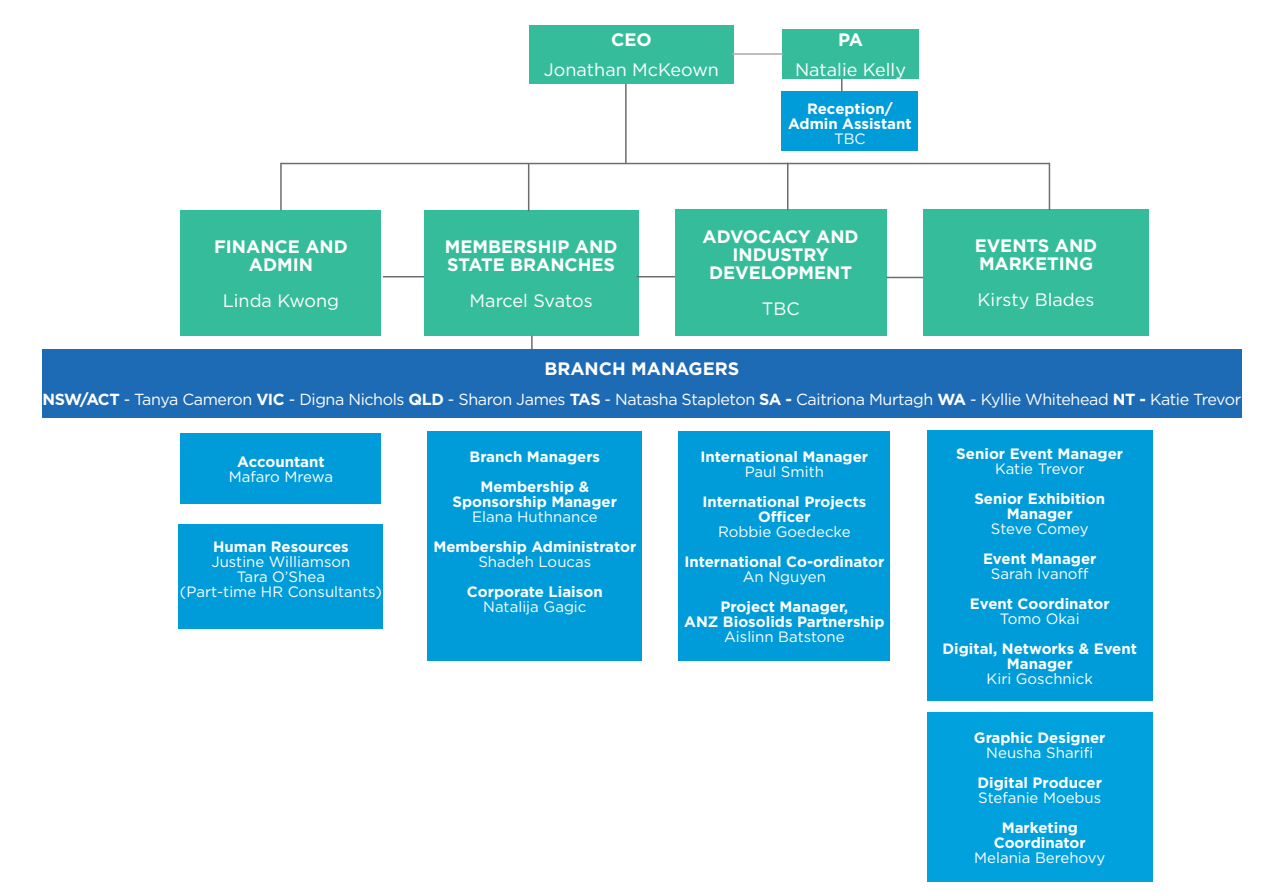
<style>
.page{position:relative;width:1263px;height:893px;background:#fff}
.page>*{position:absolute;margin:0;border:0;box-sizing:border-box;transform-origin:0 0}
.t1{font:700 18px/18px "Gotham";color:#fff;text-align:center}
.t2{font:18px/30px "Gotham";color:#fff;text-align:center}
.t3{font:16.05px "Gotham";letter-spacing:-.025em;color:#fff}
.t4{font:700 15px/15px "Gotham";color:#fff;text-align:center}
.t5{font:15px/15px "Gotham";color:#fff;text-align:center}
.s1{font-weight:700}
.s2{font-weight:400}
</style>
<div class="page">
<div style="left:181px;top:433px;width:200px;height:70px;background:#009cd9"></div>
<div style="left:529px;top:25px;width:204px;height:58px;background:#35bd9b"></div>
<div style="left:782px;top:29px;width:136px;height:50px;background:#35bd9b"></div>
<div style="left:181px;top:210px;width:200px;height:126px;background:#35bd9b"></div>
<div style="left:424px;top:210px;width:214px;height:126px;background:#35bd9b"></div>
<div style="left:675px;top:209px;width:211px;height:127px;background:#35bd9b"></div>
<div style="left:923px;top:209px;width:226px;height:127px;background:#35bd9b"></div>
<div style="left:428px;top:431px;width:214px;height:229px;background:#009cd9"></div>
<div style="left:679px;top:431px;width:211px;height:229px;background:#009cd9"></div>
<div style="left:927px;top:431px;width:226px;height:270px;background:#009cd9"></div>
<div style="left:42px;top:349px;width:1200px;height:68px;background:#1d6ab5"></div>
<hr style="left:731px;top:53px;width:52px;height:2px;background:#a8a9ad">
<div style="left:927px;top:712px;width:226px;height:169px;background:#00a1dd"></div>
<hr style="left:625px;top:84px;width:2px;height:79px;background:#6c6d70">
<hr style="left:281px;top:163px;width:768px;height:1px;background:#6c6d70">
<hr style="left:787px;top:163px;width:1px;height:47px;background:#6c6d70">
<hr style="left:1049px;top:163px;width:1px;height:47px;background:#6c6d70">
<hr style="left:280px;top:163px;width:2px;height:47px;background:#6c6d70">
<hr style="left:383px;top:276px;width:41px;height:1px;background:#6c6d70">
<hr style="left:637px;top:276px;width:38px;height:1px;background:#6c6d70">
<hr style="left:886px;top:277px;width:37px;height:1px;background:#6c6d70">
<svg style="left:531px;top:336px;width:2px;height:13px"></svg>
<div style="left:179px;top:524px;width:204px;height:104px;background:#009cd9"></div>
<hr style="left:528px;top:164px;width:1px;height:47px;background:#6c6d70">
<svg style="left:841px;top:79px;width:1px;height:13px"></svg>
<div style="left:782px;top:92px;width:136px;height:59px;background:#009cd9"></div>
<p class="t1" style="left:214px;top:238px;width:135px">FINANCE AND<br>ADMIN</p>
<p class="t2" style="left:223px;top:285px;width:118px">Linda Kwong</p>
<p class="t1" style="left:611px;top:31px;width:42px">CEO</p>
<p class="t2" style="left:544px;top:54px;width:176px">Jonathan McKeown</p>
<p class="t2" style="left:795px;top:25px;width:112px"><span class="s1">PA<br></span>Natalie Kelly</p>
<p class="t4" style="left:788px;top:102px;width:125px">Reception/<br>Admin Assistant</p>
<p class="t5" style="left:834px;top:131px;width:33px">TBC</p>
<p class="t1" style="left:445px;top:238px;width:174px;text-align:left">MEMBERSHIP AND<br>STATE BRANCHES</p>
<p class="t2" style="left:470px;top:285px;width:125px">Marcel Svatos</p>
<p class="t1" style="left:703px;top:228px;width:158px">ADVOCACY AND<br>INDUSTRY<br>DEVELOPMENT</p>
<p class="t2" style="left:762px;top:294px;width:39px">TBC</p>
<p class="t1" style="left:975px;top:237px;width:124px;text-align:left">EVENTS AND<br>MARKETING</p>
<p class="t2" style="left:978px;top:285px;width:118px">Kirsty Blades</p>
<p class="t1" style="left:544px;top:360px;width:196px">BRANCH MANAGERS</p>
<p class="t3" style="left:42px;top:389px;width:1200px"><span class="s1">NSW/ACT</span> - Tanya Cameron <span class="s1">VIC</span> - Digna Nichols <span class="s1">QLD</span> - Sharon James <span class="s1">TAS</span> - Natasha Stapleton <span class="s1">SA -</span> Caitriona Murtagh <span class="s1">WA</span> - Kyllie Whitehead <span class="s1">NT -</span> Katie Trevor</p>
<p class="t4" style="left:237px;top:454px;width:89px">Accountant</p>
<p class="t5" style="left:229px;top:469px;width:106px">Mafaro Mrewa</p>
<p class="t5" style="left:211px;top:539px;width:140px"><span class="s1">Human Resources<br></span>Justine Williamson<br>Tara O’Shea</p>
<p class="t5" style="left:180px;top:584px;width:203px">(Part-time HR Consultants)</p>
<p class="t4" style="left:469px;top:449px;width:132px">Branch Managers</p>
<p class="t4" style="left:453px;top:479px;width:166px">Membership &amp;<br>Sponsorship Manager<br><span class="s2">Elana Huthnance</span></p>
<p class="t4" style="left:433px;top:539px;width:204px">Membership Administrator<br><span class="s2">Shadeh Loucas</span></p>
<p class="t4" style="left:467px;top:584px;width:137px">Corporate Liaison<br><span class="s2">Natalija Gagic</span></p>
<p class="t4" style="left:700px;top:449px;width:169px">International Manager</p>
<p class="t4" style="left:702px;top:456px;width:166px;line-height:30px"><span class="s2">Paul Smith<br></span>International Projects</p>
<p class="t4" style="left:758px;top:509px;width:54px">Officer</p>
<p class="t5" style="left:718px;top:523px;width:134px">Robbie Goedecke</p>
<p class="t4" style="left:684px;top:554px;width:202px">International Co-ordinator<br><span class="s2">An Nguyen</span></p>
<p class="t4" style="left:684px;top:599px;width:202px">Project Manager,<br>ANZ Biosolids Partnership<br><span class="s2">Aislinn Batstone</span></p>
<p class="t4" style="left:956px;top:446px;width:168px">Senior Event Manager</p>
<p class="t5" style="left:995px;top:461px;width:91px">Katie Trevor</p>
<p class="t4" style="left:974px;top:491px;width:132px">Senior Exhibition</p>
<p class="t4" style="left:1007px;top:506px;width:67px">Manager</p>
<p class="t4" style="left:983px;top:514px;width:115px;line-height:30px"><span class="s2">Steve Comey<br></span>Event Manager</p>
<p class="t4" style="left:970px;top:559px;width:141px;line-height:30px"><span class="s2">Sarah Ivanoff<br></span>Event Coordinator</p>
<p class="t5" style="left:1000px;top:611px;width:81px">Tomo Okai</p>
<p class="t4" style="left:942px;top:641px;width:196px">Digital, Networks &amp; Event<br>Manager<br><span class="s2">Kiri Goschnick</span></p>
<p class="t4" style="left:974px;top:730px;width:133px">Graphic Designer</p>
<p class="t5" style="left:986px;top:744px;width:108px">Neusha Sharifi</p>
<p class="t4" style="left:977px;top:775px;width:126px">Digital Producer</p>
<p class="t5" style="left:978px;top:789px;width:125px">Stefanie Moebus</p>
<p class="t4" style="left:994px;top:820px;width:93px">Marketing<br>Coordinator</p>
<p class="t5" style="left:974px;top:849px;width:133px">Melania Berehovy</p>
</div>
